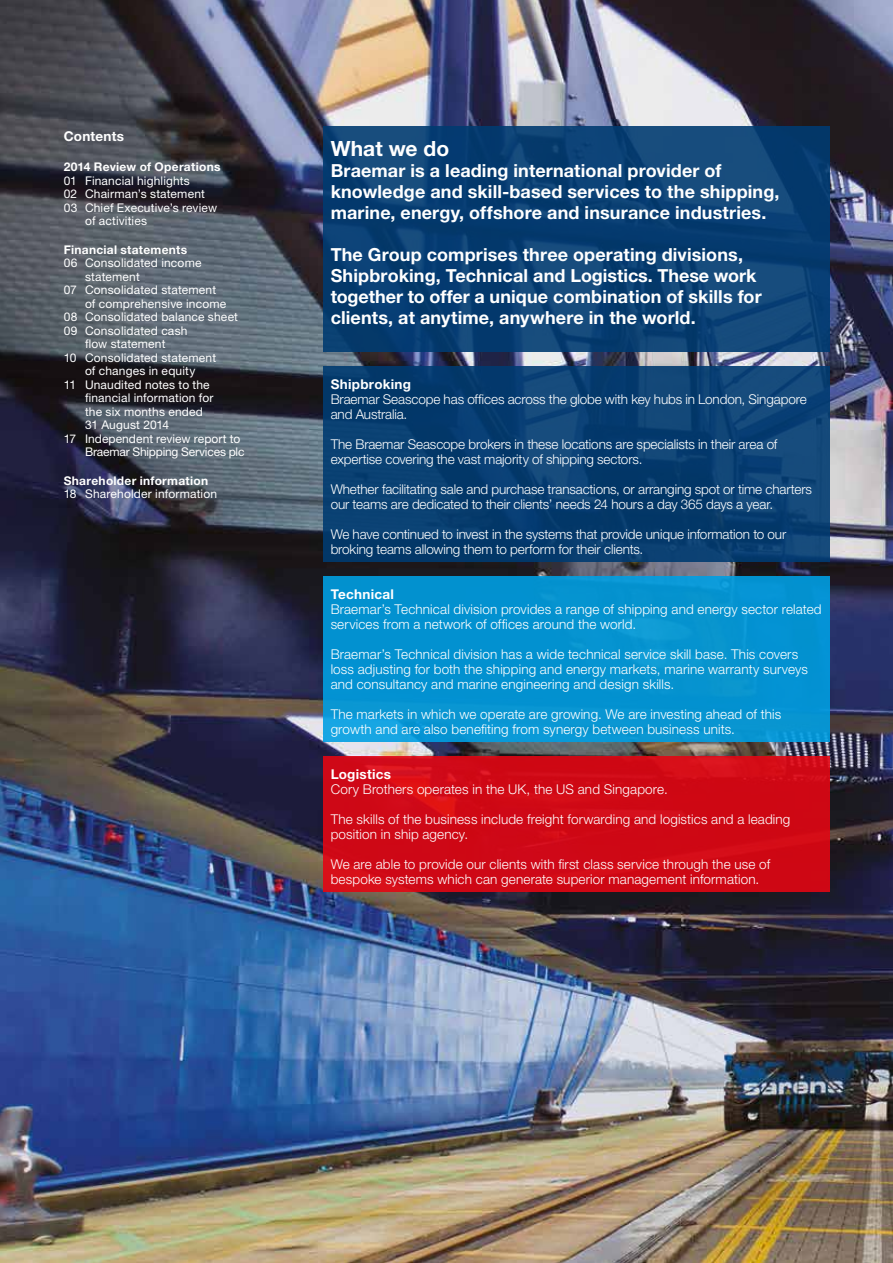
<style>
.page{position:relative;width:893px;height:1263px;background:#fff}
.page>*{position:absolute;margin:0;border:0;box-sizing:border-box;transform-origin:0 0}
.t1{font:700 21px "Helvetica Neue LT Std";letter-spacing:.005em;color:#fff}
.t2{font:700 18px/21px "Helvetica Neue LT Std";letter-spacing:.005em;color:#fff}
.t3{font:300 13.5px/15px "Helvetica Neue LT Std";letter-spacing:.005em;color:#fff}
.t4{font:700 13.5px "Helvetica Neue LT Std";letter-spacing:.02em;color:#fff}
.t5{font:12px "Helvetica Neue LT Std";letter-spacing:.01em;color:#fff}
.t6{font:700 12px "Helvetica Neue LT Std";letter-spacing:.025em;color:#fff}
.t7{font:12px "Helvetica Neue LT Std";letter-spacing:-.015em;color:#fff}
</style>
<div class="page">
<img style="left:0;top:0;width:893px;height:1263px">
<div style="left:323px;top:366px;width:506px;height:195px;background:linear-gradient(to bottom,#0b4174,#073c6e)"></div>
<div style="left:323px;top:576px;width:506px;height:165px;background:#0392d0"></div>
<div style="left:323px;top:756px;width:506px;height:135px;background:#ce0815"></div>
<div style="left:323px;top:126px;width:506px;height:225px;background:linear-gradient(to bottom,#0c4274,#0a3f72)"></div>
<p class="t4" style="left:64px;top:128px;width:62px">Contents</p>
<p class="t6" style="left:64px;top:159px;width:158px">2014 Review of Operations</p>
<p class="t5" style="left:64px;top:173px;width:128px">01 Financial highlights</p>
<p class="t5" style="left:64px;top:187px;width:143px">02 Chairman’s statement</p>
<p class="t5" style="left:64px;top:200px;width:155px">03 Chief Executive’s review</p>
<p class="t5" style="left:85px;top:214px;width:64px">of activities</p>
<p class="t6" style="left:64px;top:242px;width:125px">Financial statements</p>
<p class="t5" style="left:64px;top:256px;width:139px">06 Consolidated income</p>
<p class="t5" style="left:85px;top:269px;width:56px">statement</p>
<p class="t5" style="left:64px;top:283px;width:154px">07 Consolidated statement</p>
<p class="t5" style="left:85px;top:296px;width:143px">of comprehensive income</p>
<p class="t5" style="left:64px;top:310px;width:176px">08 Consolidated balance sheet</p>
<p class="t5" style="left:64px;top:323px;width:125px">09 Consolidated cash</p>
<p class="t5" style="left:85px;top:337px;width:82px">flow statement</p>
<p class="t5" style="left:64px;top:350px;width:154px">10 Consolidated statement</p>
<p class="t5" style="left:85px;top:364px;width:112px">of changes in equity</p>
<p class="t5" style="left:64px;top:377px;width:147px">11 Unaudited notes to the</p>
<p class="t5" style="left:85px;top:391px;width:130px">financial information for</p>
<p class="t5" style="left:85px;top:404px;width:119px">the six months ended</p>
<p class="t5" style="left:85px;top:418px;width:86px">31 August 2014</p>
<p class="t5" style="left:64px;top:431px;width:178px">17 Independent review report to</p>
<p class="t7" style="left:85px;top:445px;width:161px">Braemar Shipping Services plc</p>
<p class="t6" style="left:64px;top:473px;width:146px">Shareholder information</p>
<p class="t5" style="left:64px;top:487px;width:155px">18 Shareholder information</p>
<h1 class="t1" style="left:331px;top:136px;width:120px">What we do</h1>
<h2 class="t2" style="left:331px;top:160px;width:450px">Braemar is a leading international provider of knowledge and skill-based services to the shipping, marine, energy, offshore and insurance industries.</h2>
<h2 class="t2" style="left:331px;top:244px;width:432px">The Group comprises three operating divisions, Shipbroking, Technical and Logistics. These work together to offer a unique combination of skills for clients, at anytime, anywhere in the world.</h2>
<p class="t4" style="left:331px;top:375px;width:82px">Shipbroking</p>
<p class="t3" style="left:331px;top:391px;width:477px">Braemar Seascope has offices across the globe with key hubs in London, Singapore and Australia.</p>
<p class="t3" style="left:331px;top:436px;width:448px">The Braemar Seascope brokers in these locations are specialists in their area of expertise covering the vast majority of shipping sectors.</p>
<p class="t3" style="left:331px;top:481px;width:483px">Whether facilitating sale and purchase transactions, or arranging spot or time charters our teams are dedicated to their clients’ needs 24 hours a day 365 days a year.</p>
<p class="t3" style="left:331px;top:526px;width:457px">We have continued to invest in the systems that provide unique information to our broking teams allowing them to perform for their clients.</p>
<p class="t4" style="left:331px;top:585px;width:65px">Technical</p>
<p class="t3" style="left:331px;top:601px;width:492px">Braemar’s Technical division provides a range of shipping and energy sector related services from a network of offices around the world.</p>
<p class="t3" style="left:331px;top:646px;width:479px">Braemar’s Technical division has a wide technical service skill base. This covers loss adjusting for both the shipping and energy markets, marine warranty surveys and consultancy and marine engineering and design skills.</p>
<p class="t3" style="left:331px;top:706px;width:452px">The markets in which we operate are growing. We are investing ahead of this growth and are also benefiting from synergy between business units.</p>
<p class="t4" style="left:331px;top:765px;width:62px">Logistics</p>
<p class="t3" style="left:331px;top:781px;width:339px">Cory Brothers operates in the UK, the US and Singapore.</p>
<p class="t3" style="left:331px;top:811px;width:461px">The skills of the business include freight forwarding and logistics and a leading position in ship agency.</p>
<p class="t3" style="left:331px;top:856px;width:441px">We are able to provide our clients with first class service through the use of bespoke systems which can generate superior management information.</p>
</div>
